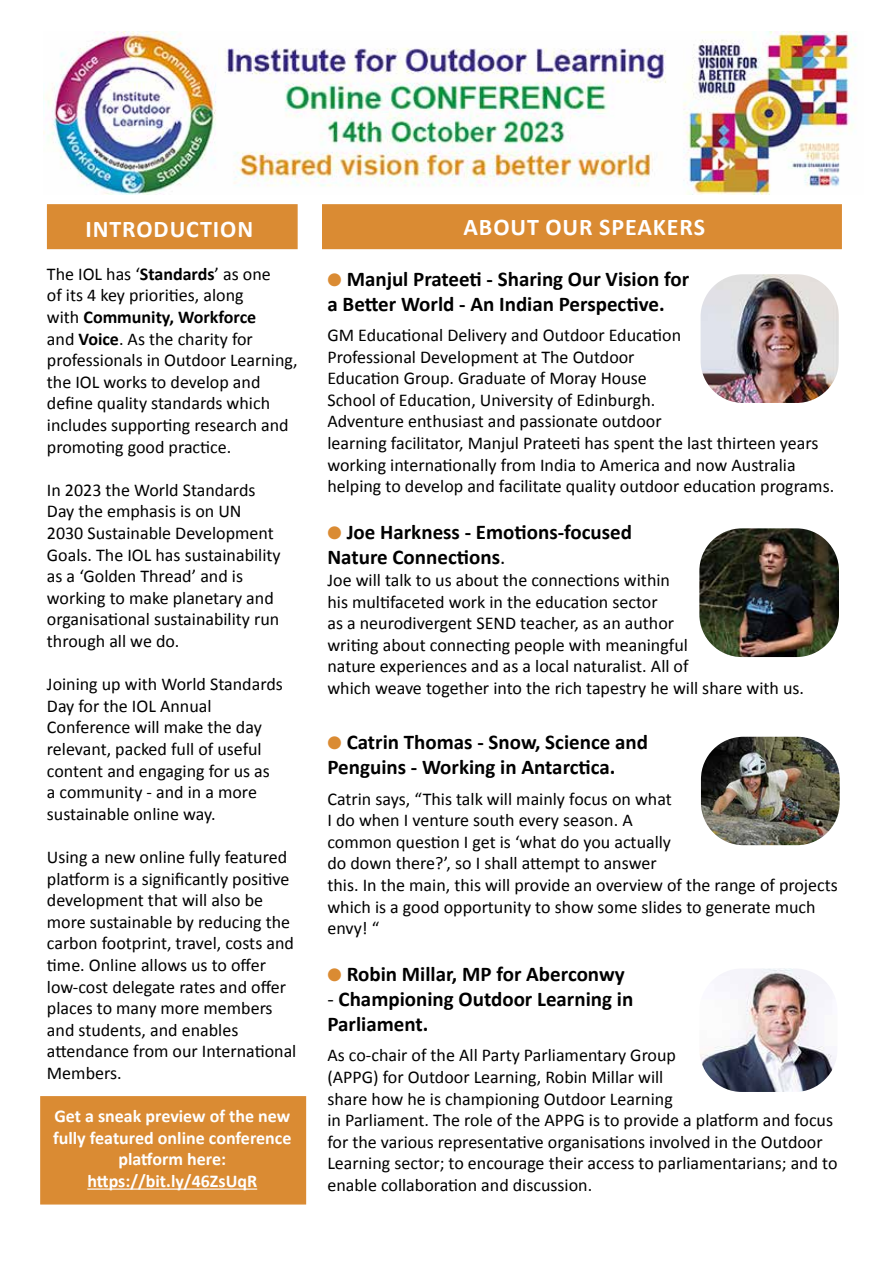
<style>
.page{position:relative;width:893px;height:1263px;background:#fff}
.page>*{position:absolute;margin:0;border:0;box-sizing:border-box;transform-origin:0 0}
.t1{font:700 24px "Calibri";letter-spacing:.04em;color:#fff}
.t2{font:700 21px/25.2px "Calibri";color:#000}
.t3{font:18px/21.6px "Calibri";color:#000}
.t4{font:700 18px/21.6px "Calibri";color:#fff;text-align:center}
.s1{font-weight:700}
.s2{color:#da8b33}
.s3{font-weight:400}
</style>
<div class="page">
<div style="left:40px;top:1096px;width:266px;height:108px;background:#da8b33;border:2px solid #da8b33"></div>
<div style="left:323px;top:205px;width:518px;height:43px;background:#da8b33"></div>
<div style="left:322px;top:204px;width:520px;height:45px;border:2px solid #da8b33"></div>
<div style="left:47px;top:204px;width:251px;height:45px;background:#da8b33;border:2px solid #da8b33"></div>
<img style="left:44px;top:32px;width:812px;height:163px">
<hr style="left:87px;top:1188px;width:170px;height:2px;background:#fff">
<img style="left:699px;top:528px;width:140px;height:129px">
<img style="left:701px;top:737px;width:139px;height:108px">
<img style="left:700px;top:968px;width:136px;height:124px">
<img style="left:701px;top:274px;width:138px;height:129px">
<h1 class="t1" style="left:85px;top:212px;width:169px">INTRODUCTION</h1>
<p class="t3" style="left:47px;top:262px;width:252px">The IOL has ‘<span class="s1">Standards</span>’ as one<br>of its 4 key priorities, along<br>with <span class="s1">Community, Workforce<br></span>and <span class="s1">Voice</span>. As the charity for professionals in Outdoor Learning, the IOL works to develop and define quality standards which includes supporting research and promoting good practice.</p>
<p class="t3" style="left:47px;top:478px;width:235px">In 2023 the World Standards<br>Day the emphasis is on UN<br>2030 Sustainable Development<br>Goals. The IOL has sustainability as a ‘Golden Thread’ and is working to make planetary and organisational sustainability run through all we do.</p>
<p class="t3" style="left:47px;top:673px;width:237px">Joining up with World Standards<br>Day for the IOL Annual<br>Conference will make the day relevant, packed full of useful content and engaging for us as a community - and in a more sustainable online way.</p>
<p class="t3" style="left:47px;top:846px;width:251px">Using a new online fully featured platform is a significantly positive development that will also be more sustainable by reducing the carbon footprint, travel, costs and time. Online allows us to offer low-cost delegate rates and offer places to many more members and students, and enables attendance from our International<br>Members.</p>
<p class="t4" style="left:53px;top:1105px;width:240px">Get a sneak preview of the new fully featured online conference platform here: https://bit.ly/46ZsUqR</p>
<h1 class="t1" style="left:463px;top:210px;width:243px">ABOUT OUR SPEAKERS</h1>
<p class="t2" style="left:327px;top:265px;width:363px"><span class="s2">●</span> Manjul Prateeti - Sharing Our Vision for a Better World - An Indian Perspective.</p>
<p class="t3" style="left:327px;top:324px;width:508px">GM Educational Delivery and Outdoor Education<br>Professional Development at The Outdoor<br>Education Group. Graduate of Moray House<br>School of Education, University of Edinburgh.<br>Adventure enthusiast and passionate outdoor<br>learning facilitator, Manjul Prateeti has spent the last thirteen years working internationally from India to America and now Australia helping to develop and facilitate quality outdoor education programs.</p>
<p class="t2" style="left:327px;top:519px;width:306px"><span class="s2">●</span> Joe Harkness - Emotions-focused<br>Nature Connections<span class="s3">.</span></p>
<p class="t3" style="left:327px;top:569px;width:478px">Joe will talk to us about the connections within<br>his multifaceted work in the education sector<br>as a neurodivergent SEND teacher, as an author<br>writing about connecting people with meaningful<br>nature experiences and as a local naturalist. All of<br>which weave together into the rich tapestry he will share with us.</p>
<p class="t2" style="left:327px;top:729px;width:322px"><span class="s2">●</span> Catrin Thomas - Snow, Science and<br>Penguins - Working in Antarctica.</p>
<p class="t3" style="left:327px;top:787px;width:512px">Catrin says, “This talk will mainly focus on what<br>I do when I venture south every season. A<br>common question I get is ‘what do you actually<br>do down there?’, so I shall attempt to answer<br>this. In the main, this will provide an overview of the range of projects which is a good opportunity to show some slides to generate much envy! “</p>
<p class="t2" style="left:327px;top:961px;width:299px"><span class="s2">●</span> Robin Millar, MP for Aberconwy</p>
<p class="t2" style="left:327px;top:986px;width:307px"><span class="s3">-</span> Championing Outdoor Learning in<br>Parliament.</p>
<p class="t3" style="left:327px;top:1044px;width:512px">As co-chair of the All Party Parliamentary Group<br>(APPG) for Outdoor Learning, Robin Millar will<br>share how he is championing Outdoor Learning<br>in Parliament. The role of the APPG is to provide a platform and focus for the various representative organisations involved in the Outdoor Learning sector; to encourage their access to parliamentarians; and to enable collaboration and discussion.</p>
</div>
